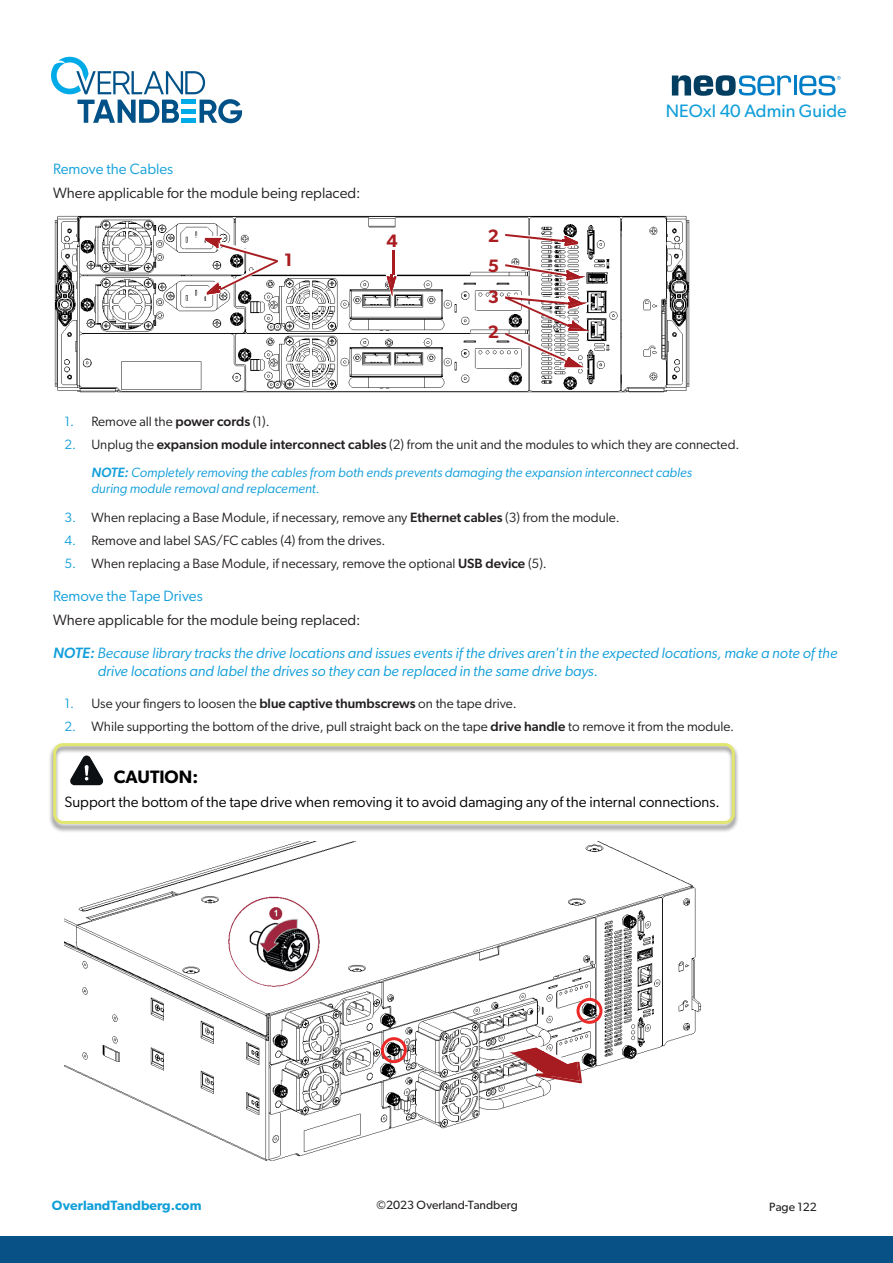
<style>
.page{position:relative;width:893px;height:1263px;background:#fff}
.page>*{position:absolute;margin:0;border:0;box-sizing:border-box;transform-origin:0 0}
.t1{font:18px "Gibson";color:#119fd9}
.t2{font:600 18px "Gibson";color:#000001}
.t3{font:600 18px "Gibson";color:#a91d21}
.t4{font:italic 15px/33px "Gibson";color:#119eda}
.t5{font:15px "Gibson";color:#000001}
.t6{font:15px "Gibson";color:#231f20}
.t7{font:15px "Gibson";color:#119eda}
.t8{font:15px "Gibson";color:#119fd9}
.t9{font:13.5px "Gibson";color:#231f20}
.t10{font:italic 13.5px/27.2px "Gibson";color:#119eda}
.t11{font:600 13.5px "Gibson";color:#119fd9}
.t12{font:12px "Gibson";color:#231f20}
.s1{color:#119fd9}
.s2{font-weight:500}
.s3{font-style:normal;color:#119fd9}
.s4{font-style:normal;color:#231f20}
.s5{font-weight:500;font-style:normal;color:#231f20}
.s6{font-weight:500;color:#119fd9}
</style>
<div class="page">
<svg style="left:51px;top:57px;width:191px;height:66px"></svg>
<div style="left:0;top:1236px;width:893px;height:27px;background:#075187"></div>
<hr style="left:794px;top:76px;width:3px;height:19px;background:#007dc5">
<svg style="left:672px;top:75px;width:119px;height:21px"></svg>
<svg style="left:799px;top:75px;width:42px;height:20px"></svg>
<img style="left:54px;top:216px;width:636px;height:177px">
<img style="left:64px;top:842px;width:638px;height:319px">
<svg style="left:193px;top:236px;width:85px;height:62px"></svg>
<svg style="left:505px;top:264px;width:81px;height:18px"></svg>
<svg style="left:505px;top:234px;width:77px;height:14px"></svg>
<hr style="left:390px;top:254px;width:4px;height:16px;background:#fff">
<svg style="left:385px;top:268px;width:13px;height:30px"></svg>
<hr style="left:392px;top:250px;width:2px;height:24px;background:#bfbfbf">
<svg style="left:505px;top:294px;width:88px;height:75px"></svg>
<div style="left:48px;top:743px;width:691px;height:90px;background:#231f20;opacity:.65"></div>
<div style="left:53px;top:743px;width:682px;height:81px;border:3px solid #e1e670;border-radius:9px"></div>
<svg style="left:510px;top:1045px;width:72px;height:38px"></svg>
<div style="left:576px;top:998px;width:26px;height:26px;border:3px solid #ec2928;border-radius:50%"></div>
<div style="left:381px;top:1037px;width:26px;height:26px;border:3px solid #ec2928;border-radius:50%"></div>
<img style="left:227px;top:895px;width:93px;height:94px">
<p class="t8" style="left:53px;top:159px;width:122px">Remove the Cables</p>
<p class="t6" style="left:53px;top:184px;width:309px">Where applicable for the module being replaced:</p>
<h1 class="t3" style="left:284px;top:249px;width:10px">1</h1>
<h1 class="t3" style="left:387px;top:230px;width:13px">4</h1>
<h1 class="t3" style="left:488px;top:225px;width:13px">2</h1>
<h1 class="t3" style="left:488px;top:255px;width:13px">5</h1>
<h1 class="t3" style="left:488px;top:286px;width:13px">3</h1>
<h1 class="t3" style="left:488px;top:321px;width:13px">2</h1>
<h1 class="t1" style="left:666px;top:100px;width:182px">NEOxl 40 Admin Guide</h1>
<p class="t9" style="left:64px;top:414px;width:207px"><span class="s1">1.</span> Remove all the <span class="s2">power cords</span> (1).</p>
<p class="t10" style="left:91px;top:431px;width:650px;text-indent:-27px"><span class="s3">2.</span> <span class="s4">Unplug the</span> <span class="s5">expansion module interconnect cables</span> <span class="s4">(2) from the unit and the modules to which they are connected.<br></span><span class="s6">NOTE:</span> Completely removing the cables from both ends prevents damaging the expansion interconnect cables</p>
<p class="t10" style="left:91px;top:474px;width:230px">during module removal and replacement.</p>
<p class="t9" style="left:64px;top:509px;width:557px"><span class="s1">3.</span> When replacing a Base Module, if necessary, remove any <span class="s2">Ethernet cables</span> (3) from the module.</p>
<p class="t9" style="left:64px;top:532px;width:323px"><span class="s1">4.</span> Remove and label SAS/FC cables (4) from the drives.</p>
<p class="t9" style="left:64px;top:555px;width:484px"><span class="s1">5.</span> When replacing a Base Module, if necessary, remove the optional <span class="s2">USB device</span> (5).</p>
<p class="t7" style="left:53px;top:587px;width:151px">Remove the Tape Drives</p>
<p class="t4" style="left:53px;top:604px;width:786px"><span class="s4">Where applicable for the module being replaced:<br></span><span class="s2">NOTE:</span> Because library tracks the drive locations and issues events if the drives aren't in the expected locations, make a note of the</p>
<p class="t4" style="left:98px;top:655px;width:502px">drive locations and label the drives so they can be replaced in the same drive bays.</p>
<p class="t9" style="left:64px;top:695px;width:454px"><span class="s1">1.</span> Use your fingers to loosen the <span class="s2">blue captive thumbscrews</span> on the tape drive.</p>
<p class="t9" style="left:64px;top:718px;width:671px"><span class="s1">2.</span> While supporting the bottom of the drive, pull straight back on the tape <span class="s2">drive handle</span> to remove it from the module.</p>
<h1 class="t2" style="left:114px;top:766px;width:86px">CAUTION:</h1>
<p class="t5" style="left:64px;top:793px;width:657px">Support the bottom of the tape drive when removing it to avoid damaging any of the internal connections.</p>
<p class="t11" style="left:52px;top:1197px;width:151px">OverlandTandberg.com</p>
<p class="t12" style="left:377px;top:1197px;width:143px">©2023 Overland-Tandberg</p>
<p class="t12" style="left:769px;top:1199px;width:49px">Page 122</p>
</div>
